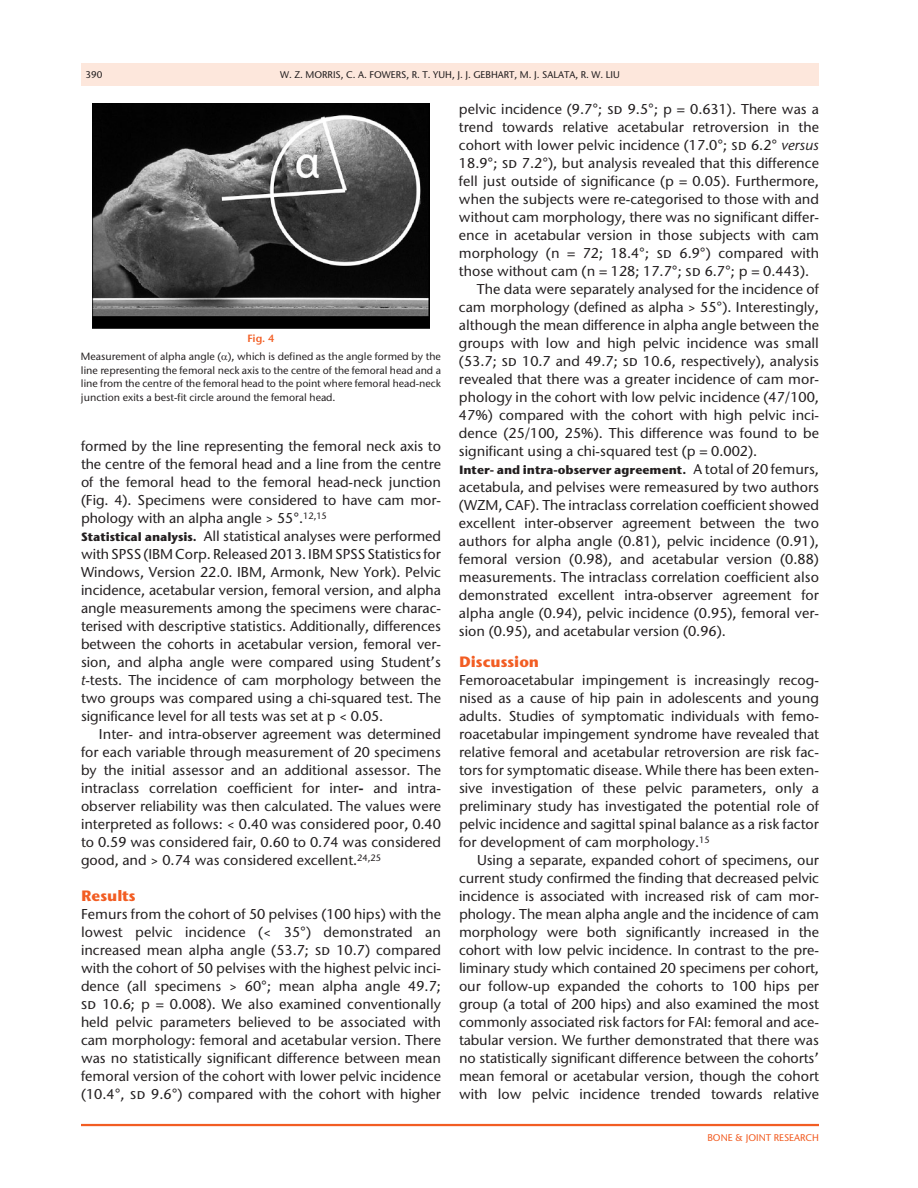
<style>
.page{position:relative;width:918px;height:1188px;background:#fff}
.page>*{position:absolute;margin:0;border:0;box-sizing:border-box;transform-origin:0 0}
.t1{font:700 15px "Stone Sans ITC Pro";color:#f25d23}
.t2{font:500 14.25px/18px "Stone Sans ITC Pro";color:#231f20;text-align:justify}
.t3{font:700 12px "Stone Sans ITC Pro";color:#231f20}
.t4{font:500 10.5px/13.5px "Stone Sans ITC Pro";color:#231f20;text-align:justify}
.t5{font:600 10.5px "Stone Sans ITC Pro";color:#f25d23}
.t6{font:500 9.75px "Stone Sans ITC Pro";color:#231f20}
.t7{font:500 9.75px "Stone Sans ITC Pro";color:#f25d23}
.s1{font-weight:700;font-size:12px}
.s2{font-style:italic}
.s3{font-weight:700}
.s4{font-weight:500;font-size:14.25px}
</style>
<div class="page">
<div style="left:81px;top:63px;width:738px;height:23px;background:#fde7dc"></div>
<hr style="left:81px;top:1124px;width:738px;height:2px;background:#f25d23">
<img style="left:93px;top:104px;width:336px;height:224px">
<p class="t6" style="left:86px;top:68px;width:18px">390</p>
<p class="t6" style="left:280px;top:68px;width:341px">W. Z. Morris, C. A. Fowers, R. T. Yuh, J. J. Gebhart, M. J. Salata, R. W. Liu</p>
<p class="t5" style="left:247px;top:332px;width:29px">Fig. 4</p>
<p class="t4" style="left:81px;top:350px;width:361px">Measurement of alpha angle ( ), which is defined as the angle formed by the line representing the femoral neck axis to the centre of the femoral head and a line from the centre of the femoral head to the point where femoral head-neck junction exits a best-fit circle around the femoral head.</p>
<p class="t2" style="left:81px;top:437px;width:362px;text-align:left">formed by the line representing the femoral neck axis to the centre of the femoral head and a line from the centre of the femoral head to the femoral head-neck junction (Fig. 4). Specimens were considered to have cam mor&shy;phology with an alpha angle &gt; 55°.<sup>12,15<br></sup><span class="s1">Statistical analysis.</span> All statistical analyses were performed with SPSS (IBM Corp. Released 2013. IBM SPSS Statistics for Windows, Version 22.0. IBM, Armonk, New York). Pelvic incidence, acetabular version, femoral version, and alpha angle measurements among the specimens were charac&shy;terised with descriptive statistics. Additionally, differences between the cohorts in acetabular version, femoral ver&shy;sion, and alpha angle were compared using Student’s <span class="s2">t</span>-tests. The incidence of cam morphology between the two groups was compared using a chi-squared test. The significance level for all tests was set at p &lt; 0.05.</p>
<p class="t2" style="left:81px;top:725px;width:362px;text-indent:18px">Inter- and intra-observer agreement was determined for each variable through measurement of 20 specimens by the initial assessor and an additional assessor. The intraclass correlation coefficient for inter<span class="s3">-</span> and intra&shy;observer reliability was then calculated. The values were interpreted as follows: &lt; 0.40 was considered poor, 0.40 to 0.59 was considered fair, 0.60 to 0.74 was considered good, and &gt; 0.74 was considered excellent.<sup>24,25</sup></p>
<p class="t1" style="left:81px;top:886px;width:56px">Results</p>
<p class="t2" style="left:81px;top:905px;width:362px">Femurs from the cohort of 50 pelvises (100 hips) with the lowest pelvic incidence (&lt; 35°) demonstrated an increased mean alpha angle (53.7; sd 10.7) compared with the cohort of 50 pelvises with the highest pelvic inci&shy;dence (all specimens &gt; 60°; mean alpha angle 49.7; sd 10.6; p = 0.008). We also examined conventionally held pelvic parameters believed to be associated with cam morphology: femoral and acetabular version. There was no statistically significant difference between mean femoral version of the cohort with lower pelvic incidence (10.4°, sd 9.6°) compared with the cohort with higher</p>
<p class="t2" style="left:459px;top:100px;width:361px">pelvic incidence (9.7°; sd 9.5°; p = 0.631). There was a</p>
<p class="t2" style="left:459px;top:118px;width:362px">trend towards relative acetabular retroversion in the</p>
<p class="t2" style="left:459px;top:136px;width:362px">cohort with lower pelvic incidence (17.0°; sd 6.2° <span class="s2">versus</span></p>
<p class="t2" style="left:459px;top:154px;width:361px">18.9°; sd 7.2°), but analysis revealed that this difference</p>
<p class="t2" style="left:459px;top:172px;width:362px">fell just outside of significance (p = 0.05). Furthermore,</p>
<p class="t2" style="left:459px;top:190px;width:362px">when the subjects were re-categorised to those with and</p>
<p class="t2" style="left:459px;top:208px;width:362px">without cam morphology, there was no significant differ-</p>
<p class="t2" style="left:459px;top:226px;width:362px">ence in acetabular version in those subjects with cam</p>
<p class="t2" style="left:459px;top:244px;width:361px">morphology (n = 72; 18.4°; sd 6.9°) compared with</p>
<p class="t2" style="left:459px;top:262px;width:352px">those without cam (n = 128; 17.7°; sd 6.7°; p = 0.443).</p>
<p class="t2" style="left:477px;top:280px;width:344px">The data were separately analysed for the incidence of</p>
<p class="t2" style="left:459px;top:298px;width:361px">cam morphology (defined as alpha &gt; 55°). Interestingly,</p>
<p class="t2" style="left:459px;top:316px;width:361px">although the mean difference in alpha angle between the</p>
<p class="t2" style="left:459px;top:334px;width:362px">groups with low and high pelvic incidence was small</p>
<p class="t2" style="left:459px;top:352px;width:361px">(53.7; sd 10.7 and 49.7; sd 10.6, respectively), analysis</p>
<p class="t2" style="left:459px;top:370px;width:361px">revealed that there was a greater incidence of cam mor-</p>
<p class="t2" style="left:459px;top:388px;width:362px">phology in the cohort with low pelvic incidence (47/100,</p>
<p class="t2" style="left:459px;top:406px;width:362px">47%) compared with the cohort with high pelvic inci-</p>
<p class="t2" style="left:459px;top:424px;width:361px">dence (25/100, 25%). This difference was found to be</p>
<p class="t2" style="left:459px;top:442px;width:300px">significant using a chi-squared test (p = 0.002).</p>
<p class="t3" style="left:459px;top:462px;width:361px">I nter- and intra-observer agreement. <span class="s4">A total of 20 femurs,</span></p>
<p class="t2" style="left:459px;top:478px;width:362px">acetabula, and pelvises were remeasured by two authors (WZM, CAF). The intraclass correlation coefficient showed excellent inter-observer agreement between the two authors for alpha angle (0.81), pelvic incidence (0.91), femoral version (0.98), and acetabular version (0.88) measurements. The intraclass correlation coefficient also demonstrated excellent intra-observer agreement for alpha angle (0.94), pelvic incidence (0.95), femoral ver&shy;sion (0.95), and acetabular version (0.96).</p>
<p class="t1" style="left:459px;top:652px;width:82px">Discussion</p>
<p class="t2" style="left:459px;top:671px;width:362px">Femoroacetabular impingement is increasingly recog&shy;nised as a cause of hip pain in adolescents and young adults. Studies of symptomatic individuals with femo&shy;roacetabular impingement syndrome have revealed that relative femoral and acetabular retroversion are risk fac&shy;tors for symptomatic disease. While there has been exten&shy;sive investigation of these pelvic parameters, only a preliminary study has investigated the potential role of pelvic incidence and sagittal spinal balance as a risk factor for development of cam morphology.<sup>15</sup></p>
<p class="t2" style="left:459px;top:851px;width:362px;text-indent:18px">Using a separate, expanded cohort of specimens, our current study confirmed the finding that decreased pelvic incidence is associated with increased risk of cam mor&shy;phology. The mean alpha angle and the incidence of cam morphology were both significantly increased in the cohort with low pelvic incidence. In contrast to the pre&shy;liminary study which contained 20 specimens per cohort, our follow-up expanded the cohorts to 100 hips per group (a total of 200 hips) and also examined the most commonly associated risk factors for FAI: femoral and ace&shy;tabular version. We further demonstrated that there was no statistically significant difference between the cohorts’ mean femoral or acetabular version, though the cohort with low pelvic incidence trended towards relative</p>
<p class="t7" style="left:707px;top:1132px;width:73px">BONE &amp; JOI NT RESE</p>
<p class="t7" style="left:794px;top:1132px;width:25px">ARCH</p>
</div>
